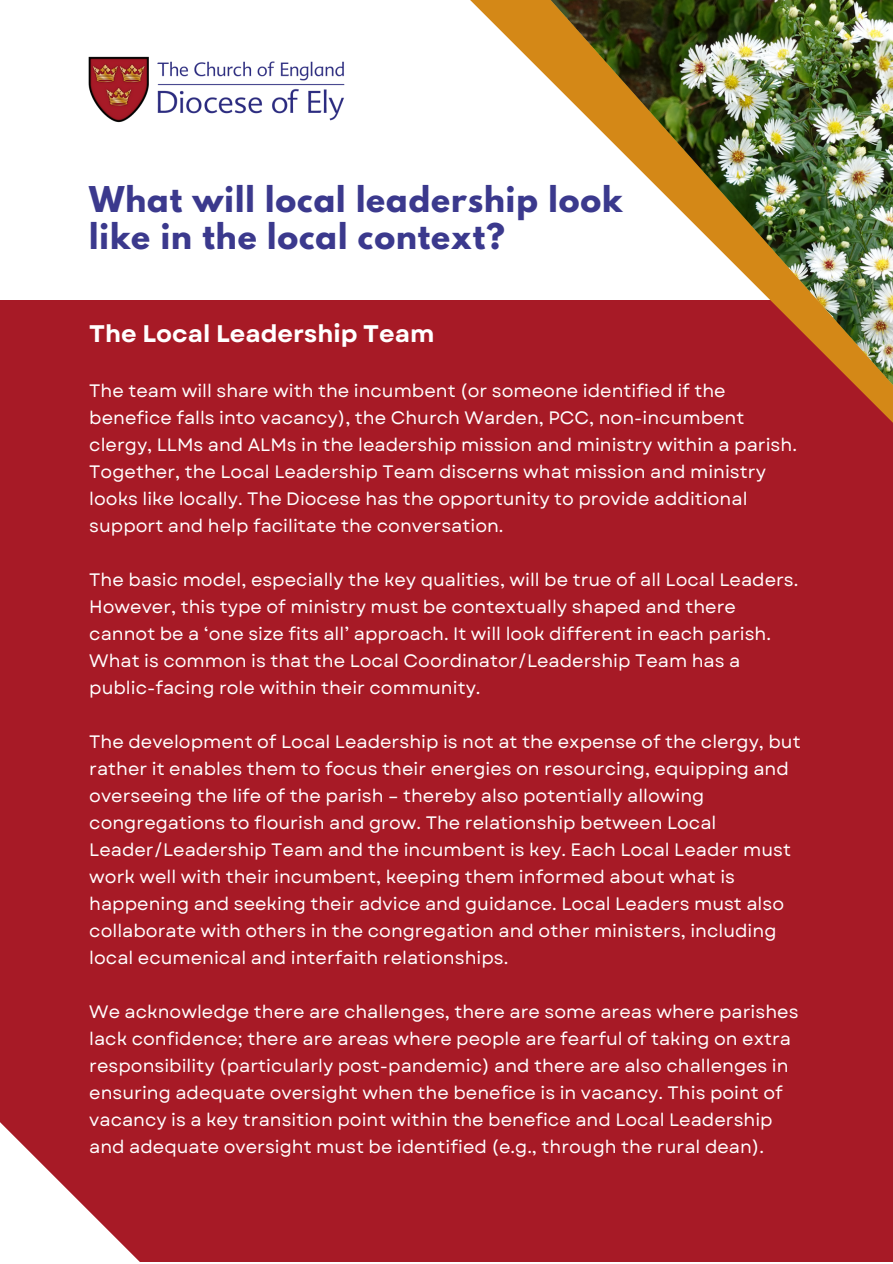
<style>
.page{position:relative;width:893px;height:1264px;background:#fff}
.page>*{position:absolute;margin:0;border:0;box-sizing:border-box;transform-origin:0 0}
.t1{font:700 31.5px/37px "League Spartan";letter-spacing:.03em;color:#3b398d}
.t2{font:700 24px "Garet";color:#fff}
.t3{font:18px/27px "Garet";color:#fff}
</style>
<div class="page">
<div style="left:0;top:300px;width:892px;height:962px;background:#a71a26"></div>
<img style="left:88px;top:56px;width:257px;height:67px">
<svg style="left:0;top:1122px;width:140px;height:140px"></svg>
<img style="left:470px;top:0;width:422px;height:422px">
<p class="t1" style="left:89px;top:184px;width:534px">What will local leadership look like in the local context?</p>
<p class="t2" style="left:89px;top:316px;width:346px">The Local Leadership Team</p>
<p class="t3" style="left:89px;top:377px;width:709px">The team will share with the incumbent (or someone identified if the benefice falls into vacancy), the Church Warden, PCC, non-incumbent clergy, LLMs and ALMs in the leadership mission and ministry within a parish.<br>Together, the Local Leadership Team discerns what mission and ministry looks like locally. The Diocese has the opportunity to provide additional support and help facilitate the conversation.</p>
<p class="t3" style="left:89px;top:566px;width:710px">The basic model, especially the key qualities, will be true of all Local Leaders.<br>However, this type of ministry must be contextually shaped and there cannot be a ‘one size fits all’ approach. It will look different in each parish.<br>What is common is that the Local Coordinator/Leadership Team has a public-facing role within their community.</p>
<p class="t3" style="left:89px;top:728px;width:712px">The development of Local Leadership is not at the expense of the clergy, but rather it enables them to focus their energies on resourcing, equipping and overseeing the life of the parish – thereby also potentially allowing congregations to flourish and grow. The relationship between Local Leader/Leadership Team and the incumbent is key. Each Local Leader must work well with their incumbent, keeping them informed about what is happening and seeking their advice and guidance. Local Leaders must also collaborate with others in the congregation and other ministers, including local ecumenical and interfaith relationships.</p>
<p class="t3" style="left:89px;top:997px;width:710px">We acknowledge there are challenges, there are some areas where parishes lack confidence; there are areas where people are fearful of taking on extra responsibility (particularly post-pandemic) and there are also challenges in ensuring adequate oversight when the benefice is in vacancy. This point of vacancy is a key transition point within the benefice and Local Leadership and adequate oversight must be identified (e.g., through the rural dean).</p>
</div>
